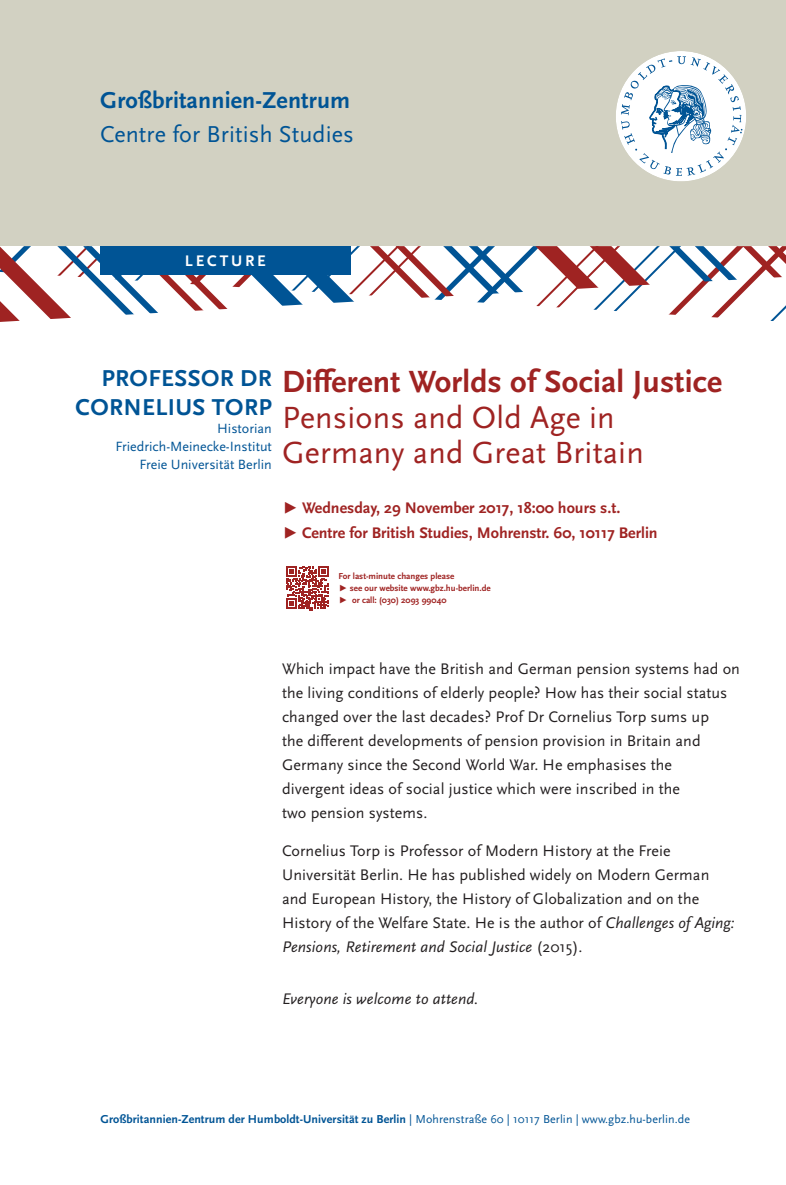
<style>
.page{position:relative;width:786px;height:1185px;background:#fff}
.page>*{position:absolute;margin:0;border:0;box-sizing:border-box;transform-origin:0 0}
.t1{font:32px/35.7px "Scala Sans OT";letter-spacing:.005em;color:#9f2322}
.t2{font:700 32px "Scala Sans OT";letter-spacing:.005em;color:#9f2322}
.t3{font:700 24px/28.8px "Scala Sans OT";letter-spacing:.015em;color:#005495;text-align:right}
.t4{font:24px "Scala Sans OT";letter-spacing:.005em;color:#005495}
.t5{font:16px/24px "Scala Sans OT";letter-spacing:.005em;color:#231f20}
.t6{font:700 16px/24.9px "Scala Sans OT";color:#9f2322}
.t7{font:italic 16px "Scala Sans OT";letter-spacing:.005em;color:#231f20}
.t8{font:700 16px "Scala Sans OT";letter-spacing:.175em;color:#fff}
.t9{font:14px/18px "Scala Sans OT";color:#005495;text-align:right}
.t10{font:700 12px "Scala Sans OT";letter-spacing:.005em;color:#005495}
.t11{font:700 9px/12px "Scala Sans OT";color:#9f2322}
.s1{font-style:italic}
.s2{font-weight:400}
</style>
<div class="page">
<div style="left:0;top:0;width:785px;height:246px;background:#d2d1c2"></div>
<svg style="left:0;top:246px;width:785px;height:76px"></svg>
<div style="left:615px;top:51px;width:131px;height:130px;background:#fff;border-radius:50%"></div>
<svg style="left:620px;top:56px;width:122px;height:120px"></svg>
<div style="left:100px;top:246px;width:250px;height:28px;background:#005495"></div>
<svg style="left:286px;top:566px;width:42px;height:44px"></svg>
<h2 class="t3" style="left:100px;top:86px;width:251px">Großbritannien-Zentrum</h2>
<h2 class="t4" style="left:100px;top:120px;width:255px">Centre for British Studies</h2>
<p class="t8" style="left:185px;top:251px;width:82px">LECTURE</p>
<h2 class="t3" style="left:75px;top:364px;width:198px">PROFESSOR DR<br>CORNELIUS TORP</h2>
<p class="t9" style="left:115px;top:419px;width:158px">Historian<br>Friedrich-Meinecke-Institut<br>Freie Universität Berlin</p>
<h1 class="t2" style="left:282px;top:362px;width:441px">Different Worlds of Social Justice</h1>
<h1 class="t1" style="left:282px;top:399px;width:363px">Pensions and Old Age in<br>Germany and Great Britain</h1>
<p class="t6" style="left:282px;top:495px;width:377px">▶ Wednesday, 29 November 2017, 18:00 hours s.t.<br>▶ Centre for British Studies, Mohrenstr. 60, 10117 Berlin</p>
<p class="t11" style="left:338px;top:570px;width:154px">For last-minute changes please<br>▶ see our website www.gbz.hu-berlin.de ▶ or call: (030) 2093 99040</p>
<p class="t5" style="left:282px;top:657px;width:459px">Which impact have the British and German pension systems had on the living conditions of elderly people? How has their social status changed over the last decades? Prof Dr Cornelius Torp sums up<br>the different developments of pension provision in Britain and Germany since the Second World War. He emphasises the<br>divergent ideas of social justice which were inscribed in the<br>two pension systems.</p>
<p class="t5" style="left:282px;top:839px;width:454px">Cornelius Torp is Professor of Modern History at the Freie Universität Berlin. He has published widely on Modern German and European History, the History of Globalization and on the History of the Welfare State. He is the author of <span class="s1">Challenges of Aging:<br>Pensions, Retirement and Social Justice</span> (2015).</p>
<p class="t7" style="left:282px;top:989px;width:198px">Everyone is welcome to attend.</p>
<p class="t10" style="left:100px;top:1111px;width:590px">Großbritannien-Zentrum der Humboldt-Universität zu Berlin <span class="s2">| Mohrenstraße 60 | 10117 Berlin | www.gbz.hu-berlin.de</span></p>
</div>
